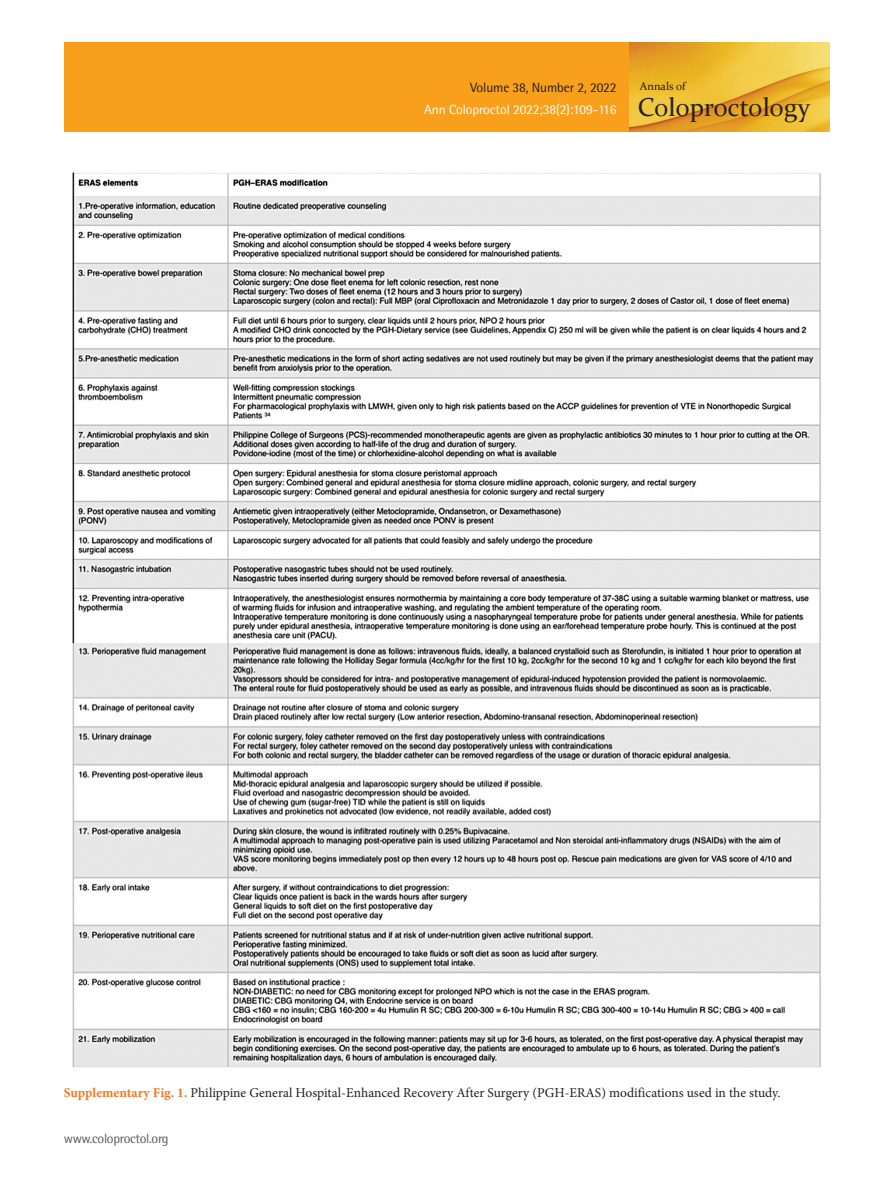
<style>
.page{position:relative;width:893px;height:1191px;background:#fff}
.page>*{position:absolute;margin:0;border:0;box-sizing:border-box;transform-origin:0 0}
.t1{font:25.95px "Constantia";color:#231f20}
.표그림설명{font:13.5px "Minion Pro";color:#231f20}
.t2{font:13.5px "Rotis Semi Sans Std";letter-spacing:-.01em;color:#fff}
.t3{font:13.5px "Rotis Semi Sans Std";letter-spacing:-.01em;color:#231f20}
.t4{font:13.5px "Rotis Semi Sans Std";letter-spacing:-.025em;color:#57585a}
.t5{font:11.25px "Constantia";color:#231f20}
.s1{font-weight:700;color:#f47721}
</style>
<div class="page">
<div style="left:64px;top:43px;width:565px;height:89px;background:#f89f1c"></div>
<img style="left:629px;top:43px;width:200px;height:89px">
<img style="left:72px;top:172px;width:749px;height:896px">
<p class="t3" style="left:470px;top:80px;width:148px">Volume 38, Number 2, 2022</p>
<p class="t2" style="left:424px;top:102px;width:194px">Ann Coloproctol 2022;38(2):109-116</p>
<p class="t5" style="left:640px;top:79px;width:47px">Annals of</p>
<p class="t1" style="left:638px;top:90px;width:174px">Coloproctology</p>
<p class="표그림설명" style="left:64px;top:1083px;width:718px"><span class="s1">Supplementary Fig. 1.</span> Philippine General Hospital-Enhanced Recovery After Surgery (PGH-ERAS) modifications used in the study.</p>
<p class="t4" style="left:64px;top:1130px;width:106px">www.coloproctol.org</p>
</div>
